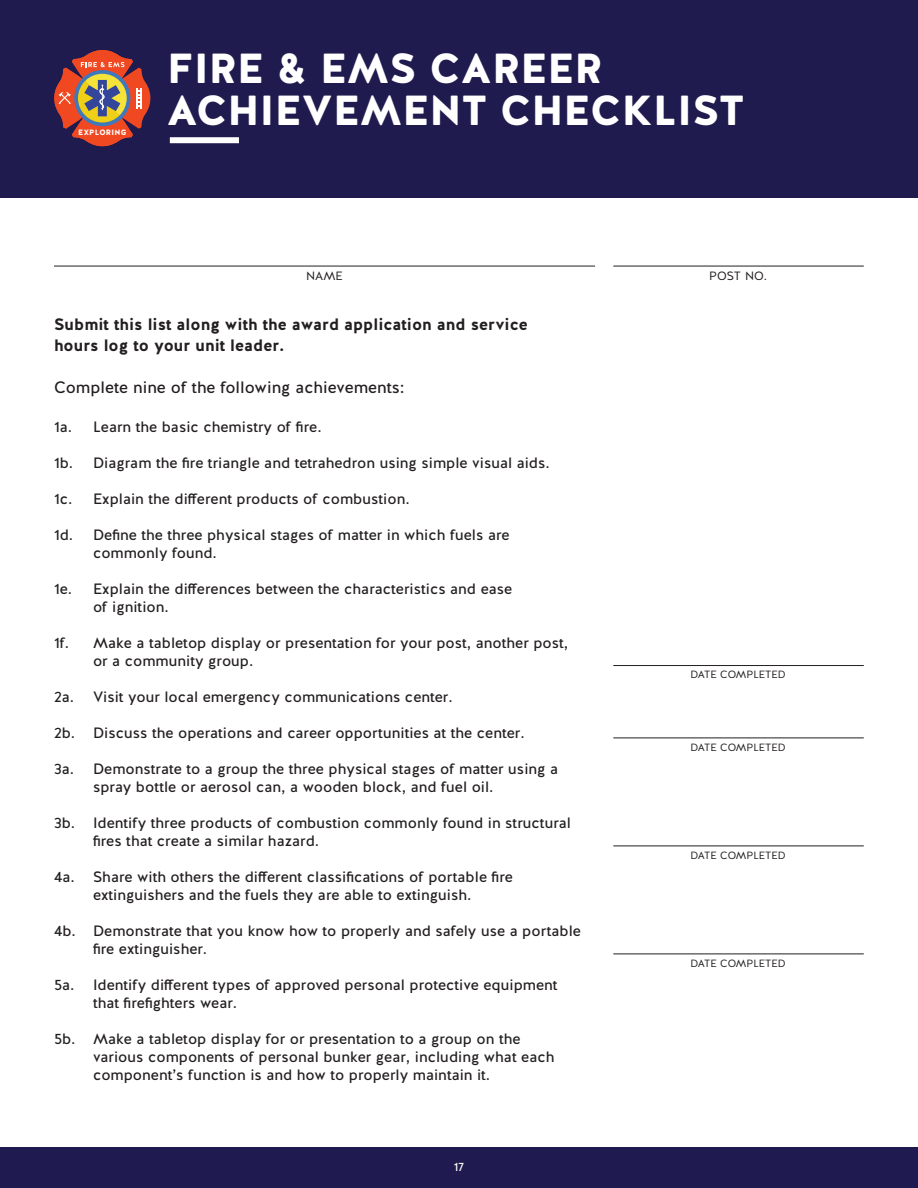
<style>
.page{position:relative;width:918px;height:1188px;background:#fff}
.page>*{position:absolute;margin:0;border:0;box-sizing:border-box;transform-origin:0 0}
._3_Main_Header{font:900 42px "Halis R";color:#fff}
.Text{font:700 16.5px/21px "Halis GR";color:#231f20}
.Text-2{font:16.5px "Halis GR";color:#231f20}
.Numerical{font:15px/18px "Halis GR";color:#231f20}
.t1{font:12px "Halis GR";color:#231f20}
.t2{font:12px "Halis GR";color:#fff}
.t3{font:10.5px "Halis GR";color:#231f20}
.t4{font:900 7.8px "Halis R";letter-spacing:.04em;color:#fff}
</style>
<div class="page">
<div style="left:0;top:1148px;width:918px;height:40px;background:#1f1a4f"></div>
<div style="left:0;top:0;width:918px;height:198px;background:#1f1b4e"></div>
<div style="left:170px;top:137px;width:69px;height:6px;background:#fff"></div>
<svg style="left:54px;top:50px;width:96px;height:96px"></svg>
<hr style="left:54px;top:266px;width:541px;height:1px;background:#231f20">
<hr style="left:613px;top:266px;width:251px;height:1px;background:#231f20">
<hr style="left:613px;top:665px;width:251px;height:1px;background:#231f20">
<hr style="left:613px;top:738px;width:251px;height:1px;background:#231f20">
<hr style="left:613px;top:846px;width:251px;height:1px;background:#231f20">
<hr style="left:613px;top:954px;width:251px;height:1px;background:#231f20">
<p class="_3_Main_Header" style="left:167px;top:42px;width:437px">FIRE &amp; EMS CAREER</p>
<p class="t4" style="left:78px;top:127px;width:50px">EXPLORING</p>
<p class="_3_Main_Header" style="left:167px;top:84px;width:579px">ACHIEVEMENT CHECKLIST</p>
<p class="t1" style="left:306px;top:268px;width:38px">NAME</p>
<p class="t1" style="left:709px;top:268px;width:59px">POST NO.</p>
<p class="Text" style="left:54px;top:314px;width:475px">Submit this list along with the award application and service hours log to your unit leader.</p>
<p class="Text-2" style="left:54px;top:376px;width:352px">Complete nine of the following achievements:</p>
<p class="Numerical" style="left:54px;top:418px;width:269px">1a. Learn the basic chemistry of fire.</p>
<p class="Numerical" style="left:54px;top:454px;width:497px">1b. Diagram the fire triangle and tetrahedron using simple visual aids.</p>
<p class="Numerical" style="left:54px;top:490px;width:357px">1c. Explain the different products of combustion.</p>
<p class="Numerical" style="left:93px;top:526px;width:418px;text-indent:-39px">1d. Define the three physical stages of matter in which fuels are commonly found.</p>
<p class="Numerical" style="left:93px;top:580px;width:421px;text-indent:-39px">1e. Explain the differences between the characteristics and ease of ignition.</p>
<p class="Numerical" style="left:93px;top:634px;width:477px;text-indent:-39px">1f. Make a tabletop display or presentation for your post, another post, or a community group.</p>
<p class="Numerical" style="left:54px;top:688px;width:400px">2a. Visit your local emergency communications center.</p>
<p class="Numerical" style="left:54px;top:724px;width:472px">2b. Discuss the operations and career opportunities at the center.</p>
<p class="Numerical" style="left:93px;top:760px;width:467px;text-indent:-39px">3a. Demonstrate to a group the three physical stages of matter using a spray bottle or aerosol can, a wooden block, and fuel oil.</p>
<p class="Numerical" style="left:93px;top:814px;width:480px;text-indent:-39px">3b. Identify three products of combustion commonly found in structural fires that create a similar hazard.</p>
<p class="Numerical" style="left:54px;top:868px;width:461px;text-align:center">4a. Share with others the different classifications of portable fire extinguishers and the fuels they are able to extinguish.</p>
<p class="Numerical" style="left:93px;top:922px;width:490px;text-indent:-39px">4b. Demonstrate that you know how to properly and safely use a portable fire extinguisher.</p>
<p class="Numerical" style="left:93px;top:976px;width:466px;text-indent:-39px">5a. Identify different types of approved personal protective equipment that firefighters wear.</p>
<p class="Numerical" style="left:93px;top:1030px;width:463px;text-indent:-39px">5b. Make a tabletop display for or presentation to a group on the various components of personal bunker gear, including what each component’s function is and how to properly maintain it.</p>
<p class="t3" style="left:691px;top:668px;width:97px">DATE COMPLETED</p>
<p class="t3" style="left:691px;top:740px;width:97px">DATE COMPLETED</p>
<p class="t3" style="left:691px;top:848px;width:97px">DATE COMPLETED</p>
<p class="t3" style="left:691px;top:956px;width:97px">DATE COMPLETED</p>
<p class="t2" style="left:454px;top:1159px;width:12px">17</p>
</div>
